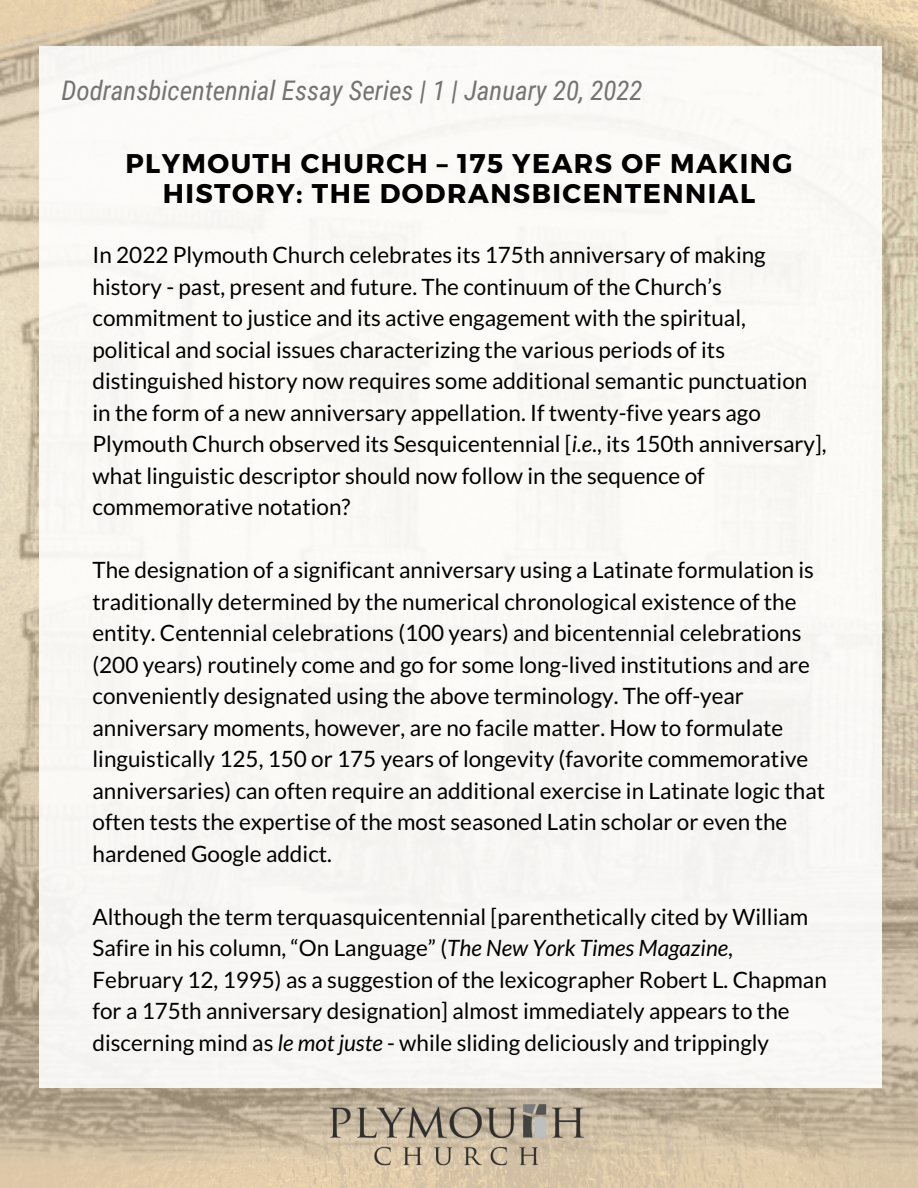
<style>
.page{position:relative;width:918px;height:1188px;background:#fff}
.page>*{position:absolute;margin:0;border:0;box-sizing:border-box;transform-origin:0 0}
.t1{font:700 27px/30.3px "Montserrat";letter-spacing:.055em;color:#000;text-align:center}
.t2{font:italic 27px "Roboto Condensed";color:#737373}
.t3{font:22.5px/31.5px "Lato";color:#000}
.s1{font-style:italic}
</style>
<div class="page">
<img style="left:0;top:0;width:918px;height:1188px">
<div style="left:40px;top:46px;width:842px;height:1042px;background:#faf8f6"></div>
<img style="left:308px;top:1102px;width:302px;height:72px">
<p class="t2" style="left:61px;top:75px;width:583px">Dodransbicentennial Essay Series | 1 | January 20, 2022</p>
<p class="t1" style="left:125px;top:147px;width:669px">PLYMOUTH CHURCH – 175 YEARS OF MAKING<br>HISTORY: THE DODRANSBICENTENNIAL</p>
<p class="t3" style="left:93px;top:239px;width:736px">In 2022 Plymouth Church celebrates its 175th anniversary of making history - past, present and future. The continuum of the Church’s commitment to justice and its active engagement with the spiritual, political and social issues characterizing the various periods of its distinguished history now requires some additional semantic punctuation in the form of a new anniversary appellation. If twenty-five years ago Plymouth Church observed its Sesquicentennial [<span class="s1">i.e</span>., its 150th anniversary], what linguistic descriptor should now follow in the sequence of commemorative notation?</p>
<p class="t3" style="left:93px;top:554px;width:734px">The designation of a significant anniversary using a Latinate formulation is traditionally determined by the numerical chronological existence of the entity. Centennial celebrations (100 years) and bicentennial celebrations (200 years) routinely come and go for some long-lived institutions and are conveniently designated using the above terminology. The off-year anniversary moments, however, are no facile matter. How to formulate linguistically 125, 150 or 175 years of longevity (favorite commemorative anniversaries) can often require an additional exercise in Latinate logic that often tests the expertise of the most seasoned Latin scholar or even the hardened Google addict.</p>
<p class="t3" style="left:93px;top:900px;width:736px">Although the term terquasquicentennial [parenthetically cited by William Safire in his column, “On Language” (<span class="s1">The New York Times Magazine</span>, February 12, 1995) as a suggestion of the lexicographer Robert L. Chapman for a 175th anniversary designation] almost immediately appears to the discerning mind as <span class="s1">le mot juste</span> - while sliding deliciously and trippingly</p>
</div>
